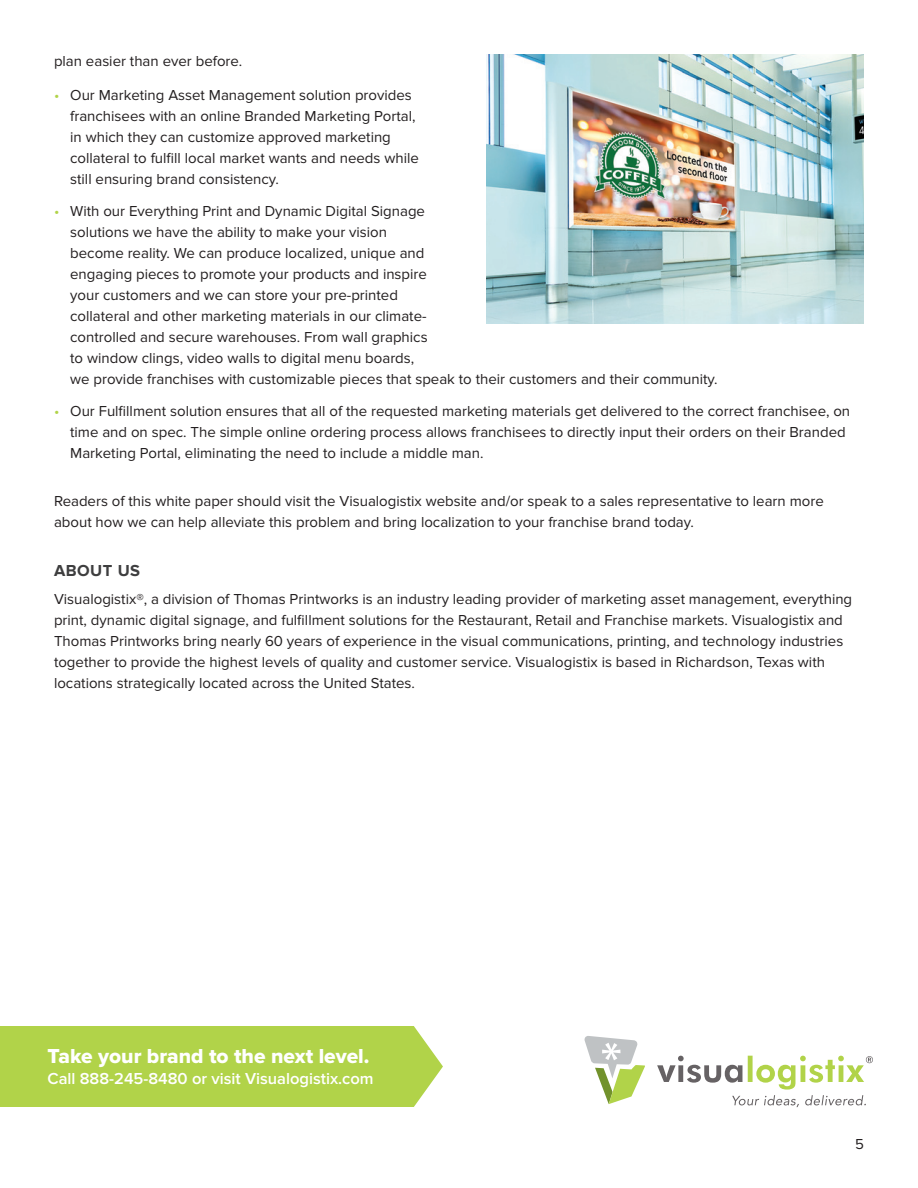
<style>
.page{position:relative;width:918px;height:1188px;background:#fff}
.page>*{position:absolute;margin:0;border:0;box-sizing:border-box;transform-origin:0 0}
.t1{font:21px "Proxima Nova Extrabld";color:#fff}
.t2{font:600 16.5px "Proxima Nova";color:#fff}
.L2_Subheader{font:700 16.5px "Proxima Nova";letter-spacing:.03em;color:#3e3e3f}
.t3{font:15px/21px "Proxima Nova";color:#231f20}
.s1{color:#b1d349}
</style>
<div class="page">
<img style="left:486px;top:54px;width:378px;height:270px">
<div style="left:0;top:1026px;width:443px;height:81px;background:#b1d349"></div>
<svg style="left:585px;top:1036px;width:60px;height:68px"></svg>
<svg style="left:657px;top:1056px;width:216px;height:51px"></svg>
<p class="t3" style="left:54px;top:51px;width:190px">plan easier than ever before.</p>
<p class="t3" style="left:70px;top:85px;width:350px;text-indent:-16px"><span class="s1">•</span> Our Marketing Asset Management solution provides franchisees with an online Branded Marketing Portal, in which they can customize approved marketing collateral to fulfill local market wants and needs while still ensuring brand consistency.</p>
<p class="t3" style="left:70px;top:201px;width:649px;text-indent:-16px"><span class="s1">•</span> With our Everything Print and Dynamic Digital Signage<br>solutions we have the ability to make your vision<br>become reality. We can produce localized, unique and<br>engaging pieces to promote your products and inspire<br>your customers and we can store your pre-printed<br>collateral and other marketing materials in our climate-<br>controlled and secure warehouses. From wall graphics<br>to window clings, video walls to digital menu boards,<br>we provide franchises with customizable pieces that speak to their customers and their community.</p>
<p class="t3" style="left:70px;top:401px;width:782px;text-indent:-16px"><span class="s1">•</span> Our Fulfillment solution ensures that all of the requested marketing materials get delivered to the correct franchisee, on time and on spec. The simple online ordering process allows franchisees to directly input their orders on their Branded<br>Marketing Portal, eliminating the need to include a middle man.</p>
<p class="t3" style="left:54px;top:491px;width:771px">Readers of this white paper should visit the Visualogistix website and/or speak to a sales representative to learn more about how we can help alleviate this problem and bring localization to your franchise brand today.</p>
<p class="L2_Subheader" style="left:54px;top:561px;width:88px">ABOUT US</p>
<p class="t3" style="left:54px;top:589px;width:800px">Visualogistix®, a division of Thomas Printworks is an industry leading provider of marketing asset management, everything print, dynamic digital signage, and fulfillment solutions for the Restaurant, Retail and Franchise markets. Visualogistix and Thomas Printworks bring nearly 60 years of experience in the visual communications, printing, and technology industries together to provide the highest levels of quality and customer service. Visualogistix is based in Richardson, Texas with locations strategically located across the United States.</p>
<p class="t1" style="left:48px;top:1044px;width:324px">Take your brand to the next level.</p>
<p class="t2" style="left:48px;top:1069px;width:328px">Call 888-245-8480 or visit Visualogistix.com</p>
<p class="t3" style="left:855px;top:1134px;width:10px">5</p>
</div>
